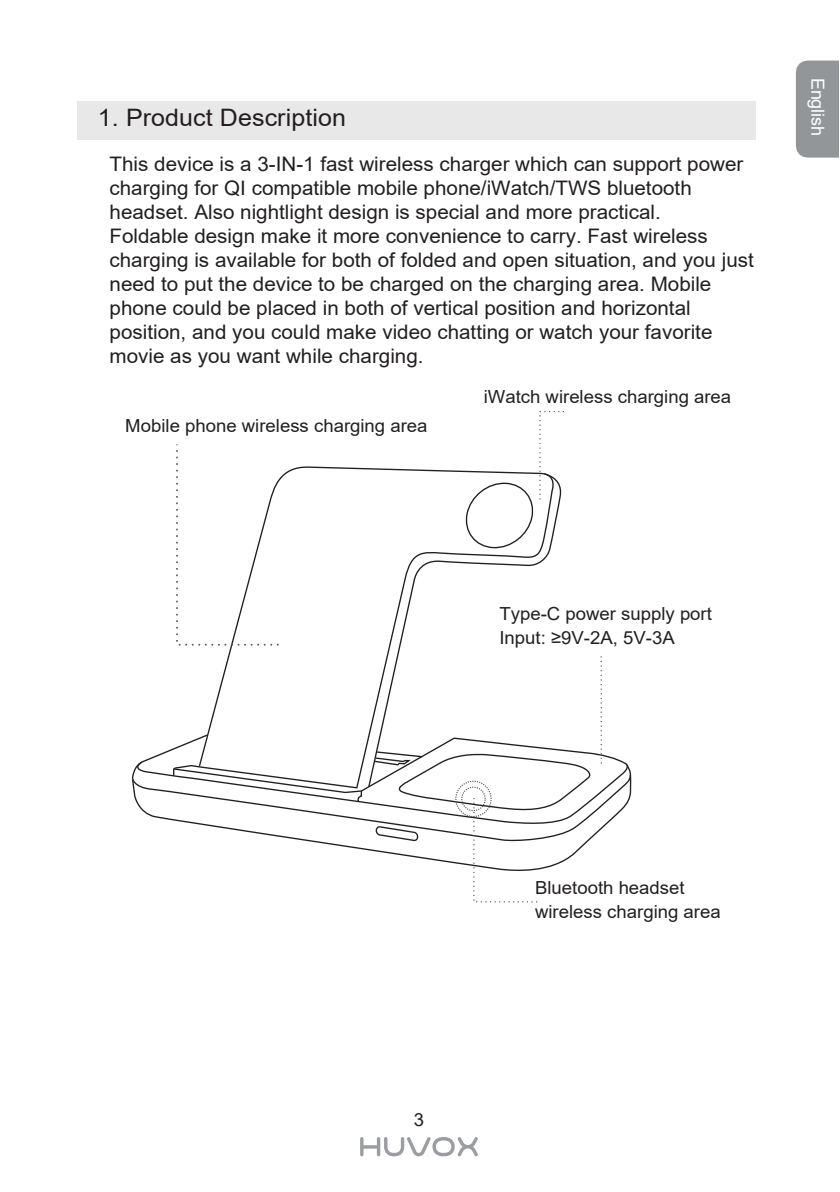
<style>
.page{position:relative;width:840px;height:1192px;background:#fff}
.page>*{position:absolute;margin:0;border:0;box-sizing:border-box;transform-origin:0 0}
.t1{font:24px "Arial";letter-spacing:.005em;color:#231f20;scale:1.04 1}
.t2{font:20px/24px "Arial";color:#231f20}
.t3{font:18px/24px "Arial";color:#231f20}
.t4{font:18px "Arial";letter-spacing:-.005em;color:#fff}
</style>
<div class="page">
<div style="left:77px;top:101px;width:678px;height:39px;background:#e8e8e9"></div>
<div style="left:796px;top:60px;width:43px;height:97px;background:#939698"></div>
<svg style="left:360px;top:1137px;width:118px;height:18px"></svg>
<svg style="left:133px;top:739px;width:497px;height:34px"></svg>
<svg style="left:132px;top:773px;width:500px;height:78px"></svg>
<svg style="left:172px;top:466px;width:292px;height:323px"></svg>
<svg style="left:172px;top:767px;width:191px;height:26px"></svg>
<svg style="left:367px;top:472px;width:196px;height:316px"></svg>
<svg style="left:464px;top:411px;width:100px;height:137px"></svg>
<svg style="left:175px;top:444px;width:105px;height:202px"></svg>
<svg style="left:601px;top:656px;width:1px;height:107px"></svg>
<svg style="left:373px;top:750px;width:221px;height:152px"></svg>
<p class="t1" style="left:98px;top:101px;width:240px">1. Product Description</p>
<p class="t2" style="left:110px;top:151px;width:646px">This device is a 3-IN-1 fast wireless charger which can support power charging for QI compatible mobile phone/iWatch/TWS bluetooth headset. Also nightlight design is special and more practical.<br>Foldable design make it more convenience to carry. Fast wireless charging is available for both of folded and open situation, and you just need to put the device to be charged on the charging area. Mobile phone could be placed in both of vertical position and horizontal position, and you could make video chatting or watch your favorite movie as you want while charging.</p>
<p class="t3" style="left:125px;top:413px;width:304px">Mobile phone wireless charging area</p>
<p class="t3" style="left:484px;top:384px;width:249px">iWatch wireless charging area</p>
<p class="t4" style="left:830px;top:78px;width:60px;rotate:90deg">English</p>
<p class="t3" style="left:499px;top:601px;width:214px">Type-C power supply port<br>Input: ≥9V-2A, 5V-3A</p>
<p class="t3" style="left:414px;top:1107px;width:12px">3</p>
<p class="t3" style="left:535px;top:875px;width:187px">Bluetooth headset wireless charging area</p>
</div>
